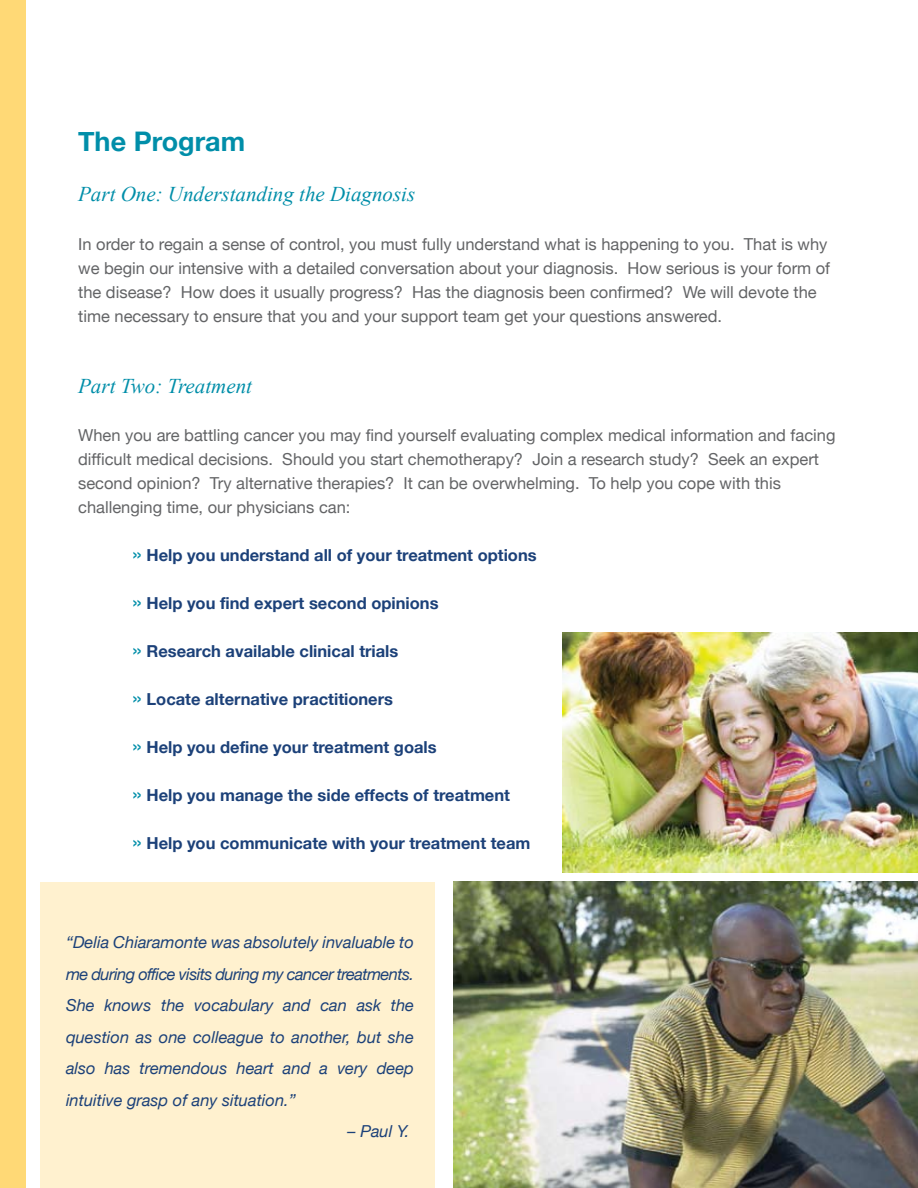
<style>
.page{position:relative;width:918px;height:1188px;background:#fff}
.page>*{position:absolute;margin:0;border:0;box-sizing:border-box;transform-origin:0 0}
.t1{font:700 27px "Helvetica Neue";color:#008ea9}
.t2{font:italic 21px "Times New Roman";color:#008ea9}
.t3{font:16.5px/24px "Helvetica Neue";color:#636466}
.t4{font:700 16.5px "Helvetica Neue";color:#1c4179}
.t5{font:italic 16.5px/31.5px "Helvetica Neue";color:#1c4179;text-align:justify}
.s1{font-weight:400;font-size:21px;color:#008ea9}
</style>
<div class="page">
<div style="left:0;top:0;width:26px;height:1188px;background:#ffd976"></div>
<img style="left:454px;top:882px;width:464px;height:306px">
<img style="left:562px;top:632px;width:356px;height:241px">
<div style="left:40px;top:882px;width:395px;height:306px;background:#fff1cf"></div>
<h1 class="t1" style="left:78px;top:124px;width:168px">The Program</h1>
<p class="t2" style="left:78px;top:182px;width:339px">Part One: Understanding the Diagnosis</p>
<p class="t3" style="left:78px;top:232px;width:754px">In order to regain a sense of control, you must fully understand what is happening to you. That is why we begin our intensive with a detailed conversation about your diagnosis. How serious is your form of the disease? How does it usually progress? Has the diagnosis been confirmed? We will devote the time necessary to ensure that you and your support team get your questions answered.</p>
<p class="t2" style="left:78px;top:374px;width:175px">Part Two: Treatment</p>
<p class="t3" style="left:78px;top:423px;width:759px">When you are battling cancer you may find yourself evaluating complex medical information and facing difficult medical decisions. Should you start chemotherapy? Join a research study? Seek an expert second opinion? Try alternative therapies? It can be overwhelming. To help you cope with this challenging time, our physicians can:</p>
<p class="t4" style="left:132px;top:545px;width:406px"><span class="s1">»</span> Help you understand all of your treatment options</p>
<p class="t4" style="left:132px;top:593px;width:308px"><span class="s1">»</span> Help you find expert second opinions</p>
<p class="t4" style="left:132px;top:641px;width:268px"><span class="s1">»</span> Research available clinical trials</p>
<p class="t4" style="left:132px;top:689px;width:262px"><span class="s1">»</span> Locate alternative practitioners</p>
<p class="t4" style="left:132px;top:737px;width:306px"><span class="s1">»</span> Help you define your treatment goals</p>
<p class="t4" style="left:132px;top:785px;width:379px"><span class="s1">»</span> Help you manage the side effects of treatment</p>
<p class="t4" style="left:132px;top:833px;width:400px"><span class="s1">»</span> Help you communicate with your treatment team</p>
<p class="t5" style="left:66px;top:926px;width:350px">“Delia Chiaramonte was absolutely invaluable to me during office visits during my cancer treatments.<br>She knows the vocabulary and can ask the question as one colleague to another, but she also has tremendous heart and a very deep intuitive grasp of any situation.”</p>
<p class="t5" style="left:348px;top:1115px;width:63px">– Paul Y.</p>
</div>
